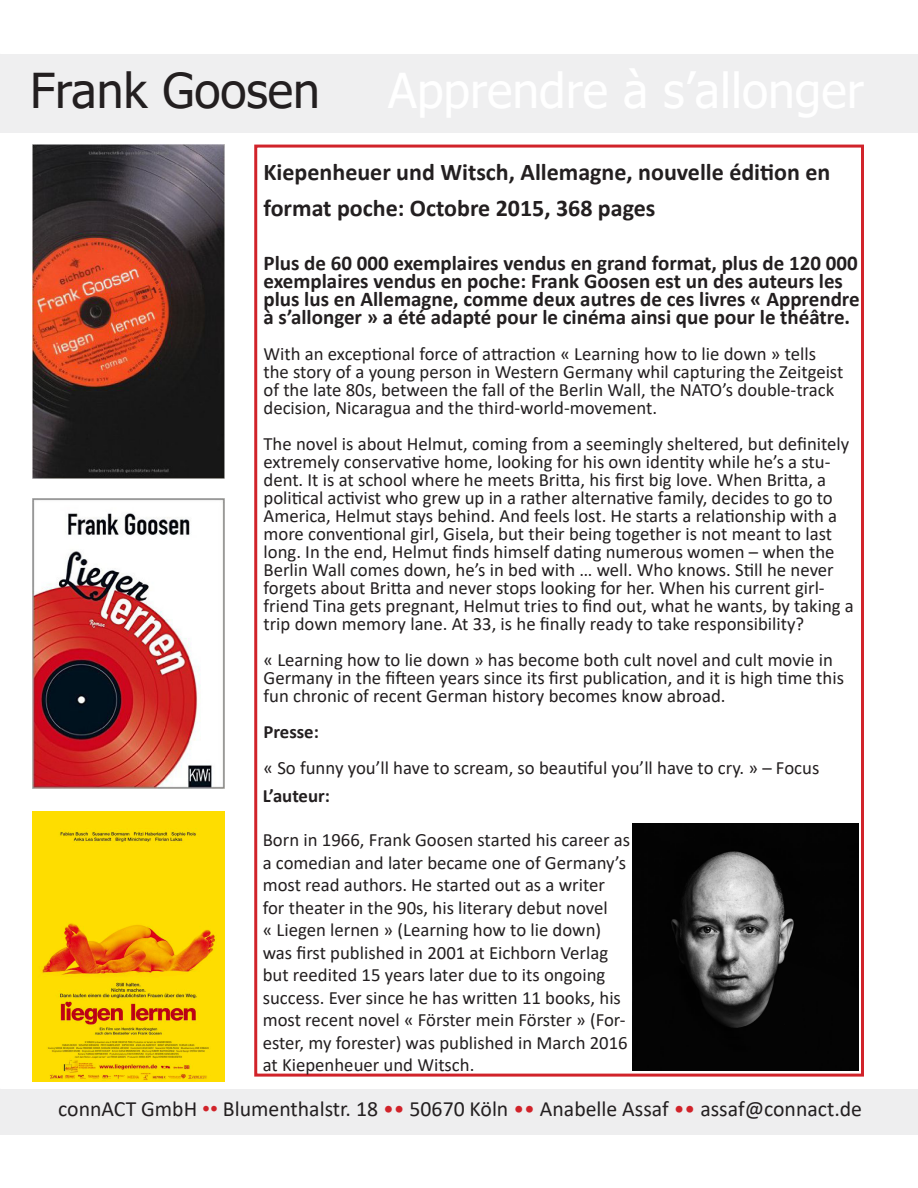
<style>
.page{position:relative;width:918px;height:1188px;background:#fff}
.page>*{position:absolute;margin:0;border:0;box-sizing:border-box;transform-origin:0 0}
.t1{font:48px "Tahoma";color:#231f20}
.t2{font:700 24px/36px "Calibri";color:#231f20}
.t3{font:21.75px "Calibri";color:#231f20}
.t4{font:700 21px/18px "Calibri";color:#231f20}
.t5{font:18.75px/18px "Calibri";color:#231f20}
.t6{font:700 18.75px "Calibri";color:#231f20}
.s1{font-family:"Times New Roman";font-size:22.5px;color:#d1232a}
.s2{color:#d1232a}
</style>
<div class="page">
<div style="left:54px;top:1089px;width:810px;height:45px;background:#eeeeef"></div>
<div style="left:0;top:1089px;width:54px;height:45px;background:#eeeeef"></div>
<div style="left:864px;top:1089px;width:54px;height:45px;background:#eeeeef"></div>
<div style="left:0;top:54px;width:918px;height:78px;background:#efeff0"></div>
<div style="left:254px;top:145px;width:610px;height:932px;border:3px solid #d1232a"></div>
<img style="left:33px;top:145px;width:191px;height:333px">
<img style="left:33px;top:499px;width:191px;height:290px">
<img style="left:633px;top:823px;width:225px;height:248px">
<img style="left:33px;top:811px;width:191px;height:270px">
<h1 class="t1" style="left:30px;top:60px;width:292px">Frank Goosen</h1>
<p class="t2" style="left:264px;top:156px;width:568px">Kiepenheuer und Witsch, Allemagne, nouvelle édition en format poche: Octobre 2015, 368 pages</p>
<p class="t4" style="left:264px;top:256px;width:598px">Plus de 60 000 exemplaires vendus en grand format, plus de 120 000 exemplaires vendus en poche: Frank Goosen est un des auteurs les plus lus en Allemagne, comme deux autres de ces livres « Apprendre à s’allonger » a été adapté pour le cinéma ainsi que pour le théâtre.</p>
<p class="t5" style="left:264px;top:346px;width:581px">With an exceptional force of attraction « Learning how to lie down » tells the story of a young person in Western Germany whil capturing the Zeitgeist of the late 80s, between the fall of the Berlin Wall, the NATO’s double-track decision, Nicaragua and the third-world-movement.</p>
<p class="t5" style="left:264px;top:436px;width:592px">The novel is about Helmut, coming from a seemingly sheltered, but definitely extremely conservative home, looking for his own identity while he’s a stu&shy;dent. It is at school where he meets Britta, his first big love. When Britta, a political activist who grew up in a rather alternative family, decides to go to America, Helmut stays behind. And feels lost. He starts a relationship with a more conventional girl, Gisela, but their being together is not meant to last long. In the end, Helmut finds himself dating numerous women – when the Berlin Wall comes down, he’s in bed with … well. Who knows. Still he never forgets about Britta and never stops looking for her. When his current girl&shy;friend Tina gets pregnant, Helmut tries to find out, what he wants, by taking a trip down memory lane. At 33, is he finally ready to take responsibility?</p>
<p class="t5" style="left:264px;top:652px;width:582px">« Learning how to lie down » has become both cult novel and cult movie in<br>Germany in the fifteen years since its first publication, and it is high time this fun chronic of recent German history becomes know abroad.</p>
<p class="t6" style="left:264px;top:724px;width:57px">Presse:</p>
<p class="t5" style="left:264px;top:760px;width:557px">« So funny you’ll have to scream, so beautiful you’ll have to cry. » – Focus</p>
<p class="t6" style="left:263px;top:788px;width:69px">L’auteur:</p>
<p class="t5" style="left:263px;top:830px;width:369px;line-height:22.5px">Born in 1966, Frank Goosen started his career as a comedian and later became one of Germany’s most read authors. He started out as a writer for theater in the 90s, his literary debut novel<br>« Liegen lernen » (Learning how to lie down) was first published in 2001 at Eichborn Verlag but reedited 15 years later due to its ongoing success. Ever since he has written 11 books, his most recent novel « Förster mein Förster » (For&shy;ester, my forester) was published in March 2016 at Kiepenheuer und Witsch.</p>
<p class="t3" style="left:58px;top:1100px;width:805px">connACT GmbH <span class="s1">••</span> Blumenthalstr. 18 <span class="s2">••</span> 50670 Köln <span class="s2">••</span> Anabelle Assaf <span class="s2">••</span> assaf@connact.de</p>
</div>
